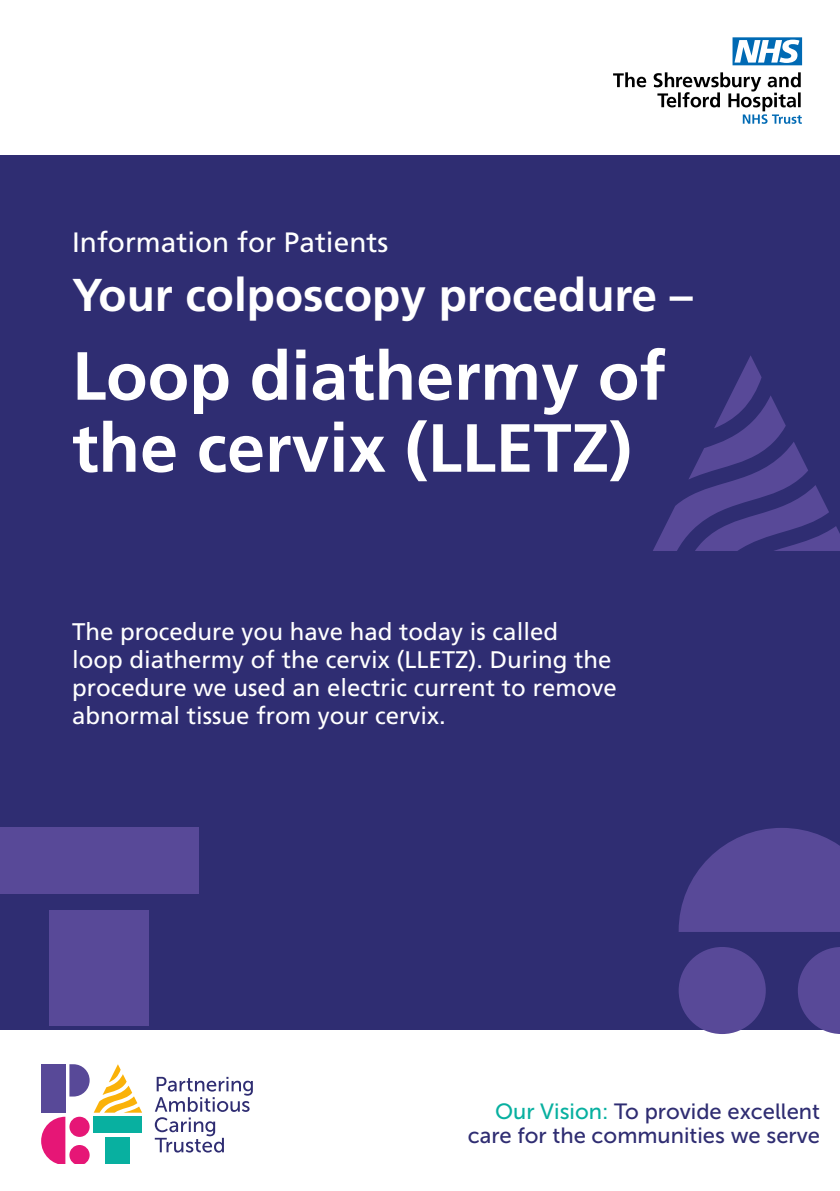
<style>
.page{position:relative;width:840px;height:1191px;background:#fff}
.page>*{position:absolute;margin:0;border:0;box-sizing:border-box;transform-origin:0 0}
.t1{font:700 68px/72px "Frutiger LT Pro";color:#fff}
.t2{font:700 46px "Frutiger LT Pro";color:#fff}
.t3{font:28px "Frutiger LT Pro";color:#fff}
.Content{font:24px/28px "Frutiger LT Pro";color:#fff}
.t4{font:22px "Museo Sans 500";color:#2f2d72}
.s1{color:#08b0a0}
</style>
<div class="page">
<div style="left:0;top:155px;width:839px;height:875px;background:#2f2d72"></div>
<svg style="left:41px;top:1064px;width:101px;height:99px"></svg>
<svg style="left:155px;top:1076px;width:98px;height:76px"></svg>
<svg style="left:613px;top:72px;width:188px;height:52px"></svg>
<svg style="left:732px;top:37px;width:69px;height:28px"></svg>
<div style="left:50px;top:910px;width:99px;height:116px;background:#584998"></div>
<div style="left:0;top:828px;width:198px;height:66px;background:#584998"></div>
<svg style="left:653px;top:356px;width:186px;height:195px"></svg>
<svg style="left:678px;top:828px;width:161px;height:104px"></svg>
<svg style="left:798px;top:947px;width:41px;height:87px"></svg>
<div style="left:679px;top:948px;width:85px;height:85px;background:#584998;border-radius:50%"></div>
<div style="left:678px;top:947px;width:87px;height:87px;border:2px solid #584998;border-radius:50%"></div>
<p class="t3" style="left:72px;top:226px;width:317px">Information for Patients</p>
<p class="t2" style="left:72px;top:268px;width:622px">Your colposcopy procedure –</p>
<p class="t1" style="left:72px;top:340px;width:595px">Loop diathermy of the cervix (LLETZ)</p>
<p class="Content" style="left:72px;top:618px;width:546px">The procedure you have had today is called<br>loop diathermy of the cervix (LLETZ). During the procedure we used an electric current to remove abnormal tissue from your cervix.</p>
<p class="t4" style="left:495px;top:1099px;width:326px"><span class="s1">Our Vision:</span> To provide excellent</p>
<p class="t4" style="left:467px;top:1123px;width:354px">care for the communities we serve</p>
</div>
